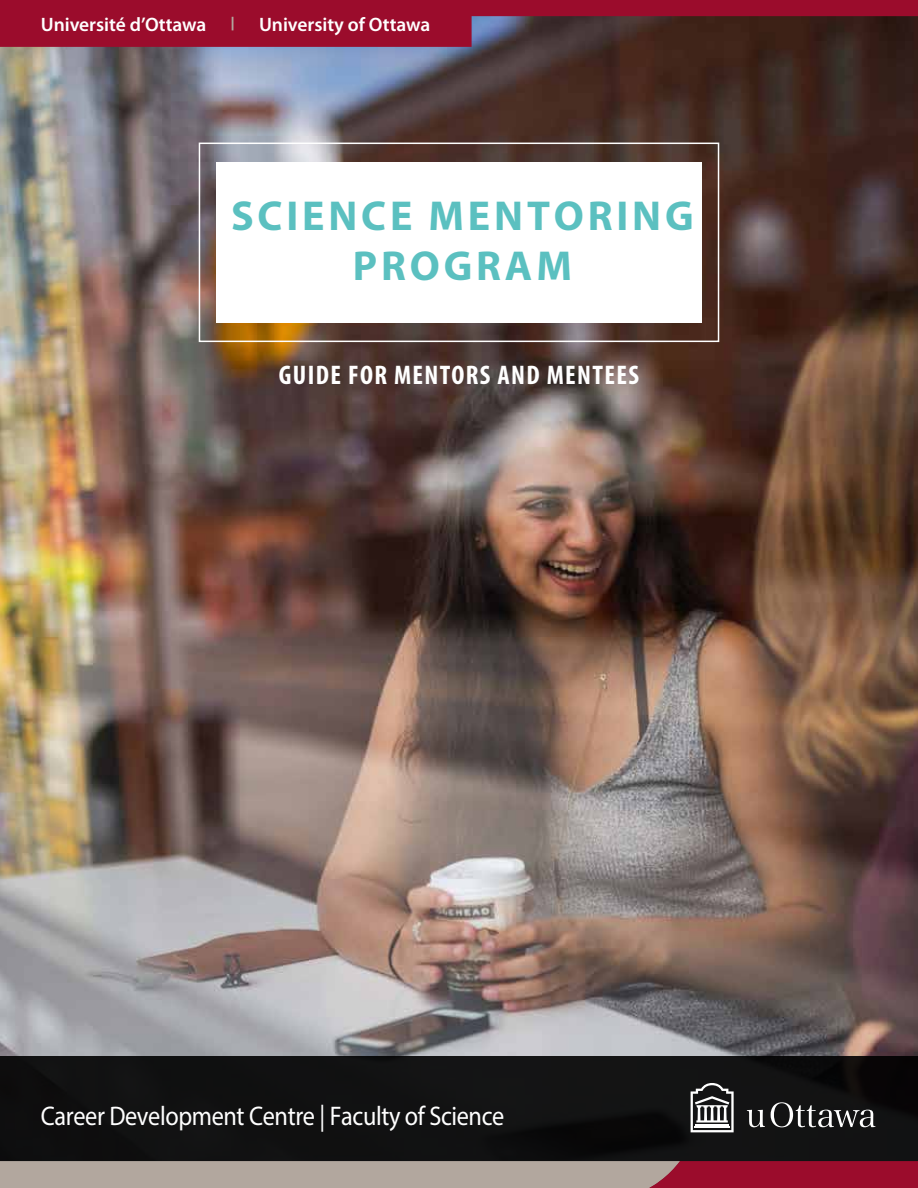
<style>
.page{position:relative;width:918px;height:1188px;background:#fff}
.page>*{position:absolute;margin:0;border:0;box-sizing:border-box;transform-origin:0 0}
.t1{font:700 42px/50.4px "Myriad Pro";letter-spacing:.09em;color:#5bc0c0;text-align:center}
.t2{font:27px "Myriad Pro";letter-spacing:-.015em;color:#fff;scale:.9 1}
.t3{font:700 condensed 27px "Myriad Pro";letter-spacing:.05em;color:#fff}
.t4{font:600 19.5px "Myriad Pro";letter-spacing:-.005em;color:#fff}
</style>
<div class="page">
<img style="left:0;top:47px;width:918px;height:1009px">
<div style="left:216px;top:162px;width:486px;height:161px;background:#fff"></div>
<div style="left:0;top:1056px;width:918px;height:132px;background:#111112"></div>
<svg style="left:747px;top:1110px;width:18px;height:17px"></svg>
<svg style="left:0;top:0;width:918px;height:47px;background:#7e162c"></svg>
<svg style="left:771px;top:1102px;width:104px;height:25px"></svg>
<svg style="left:691px;top:1083px;width:43px;height:49px"></svg>
<svg style="left:0;top:1161px;width:918px;height:27px;background:#ab7c7e"></svg>
<div style="left:199px;top:143px;width:520px;height:199px;border:2px solid #fff"></div>
<p class="t4" style="left:41px;top:13px;width:391px">Université d’Ottawa <sup>|</sup> University of Ottawa</p>
<p class="t1" style="left:231px;top:189px;width:464px">SCIENCE MENTORING<br>PROGRAM</p>
<p class="t3" style="left:279px;top:359px;width:362px">GUIDE FOR MENTORS AND MENTEES</p>
<p class="t2" style="left:41px;top:1099px;width:517px">Career Development Centre | Faculty of Science</p>
</div>
